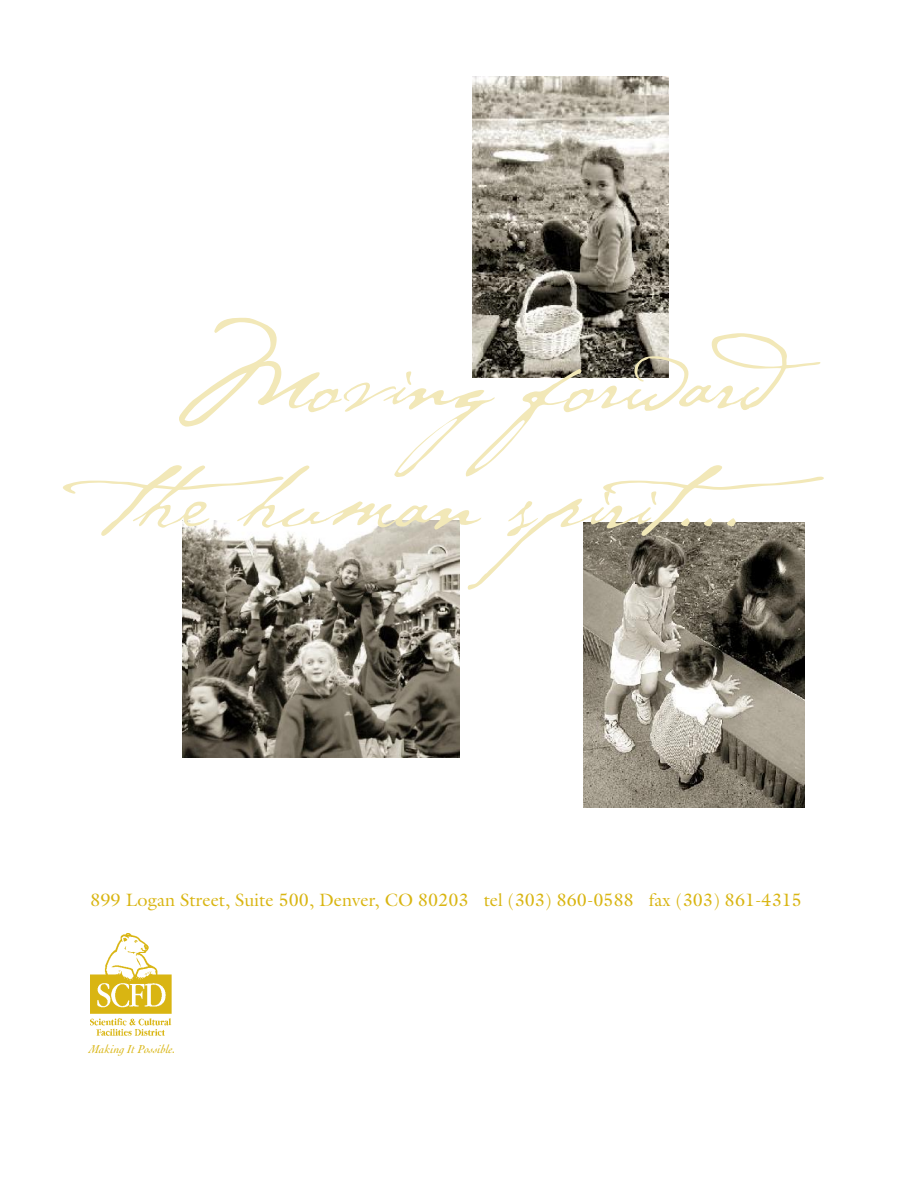
<style>
.page{position:relative;width:918px;height:1188px;background:#fff}
.page>*{position:absolute;margin:0;border:0;box-sizing:border-box;transform-origin:0 0}
.t1{font:105px/120px "P22 Cezanne";color:#f2e8b8;text-align:center}
.t2{font:18px "Galliard";color:#d9b512}
.t3{font:italic 12px "Cochin";color:#d9b512}
</style>
<div class="page">
<img style="left:584px;top:522px;width:221px;height:285px">
<img style="left:472px;top:76px;width:196px;height:301px">
<img style="left:182px;top:521px;width:278px;height:237px">
<img style="left:91px;top:934px;width:81px;height:102px">
<h1 class="t1" style="left:108px;top:309px;width:763px">Movingforward the human spirit...</h1>
<p class="t2" style="left:91px;top:892px;width:713px">899 Logan Street, Suite 500, Denver, CO 80203 tel (303) 860-0588 fax (303) 861-4315</p>
<p class="t3" style="left:89px;top:1044px;width:88px">Making It Possible.</p>
</div>
